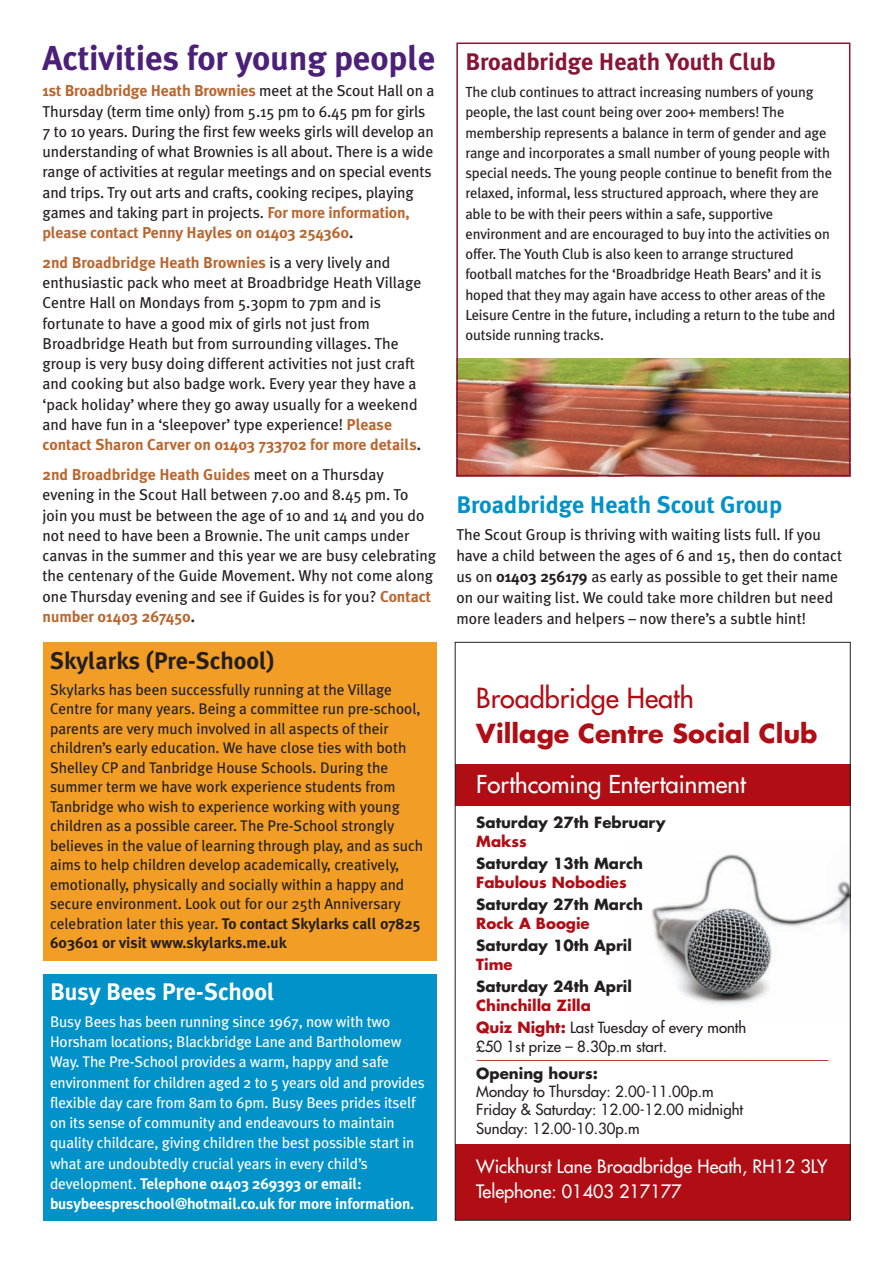
<style>
.page{position:relative;width:893px;height:1263px;background:#fff}
.page>*{position:absolute;margin:0;border:0;box-sizing:border-box;transform-origin:0 0}
.t1{font:700 34.5px "Meta Plus";color:#4c1f79}
.t2{font:27px "Futura";color:#b00d15}
.t3{font:700 25.5px "Futura";color:#b00d15}
.t4{font:700 24px "Meta Plus";color:#0092c8}
.t5{font:700 24px "Meta Plus";color:#881534}
.t6{font:24px "Futura";color:#fff}
.t7{font:700 24px "Meta Plus";color:#231f20}
.t8{font:700 24px "Meta Plus";color:#fff}
.t9{font:18px/25.5px "Futura";color:#fff}
.t10{font:15.75px/20.2px "Meta Plus";color:#231f20}
.t11{font:15.3px/19.5px "Meta Plus";color:#231f20}
.t12{font:15.3px/20.2px "Meta Plus";letter-spacing:-.01em;color:#fff}
.t13{font:15px/18.3px "Futura";color:#231f20}
.t14{font:700 15px "Futura";color:#231f20}
.t15{font:700 15px/22.6px "Futura";color:#b00d15}
.t16{font:14.7px/20.2px "Meta Plus";letter-spacing:-.01em;color:#231f20}
.s1{font-weight:700;color:#b96730}
.s2{font-weight:700}
.s3{font-weight:400;color:#231f20}
</style>
<div class="page">
<div style="left:43px;top:974px;width:393px;height:246px;background:#0092c8"></div>
<div style="left:43px;top:642px;width:393px;height:319px;background:#f29d26"></div>
<img style="left:459px;top:358px;width:388px;height:115px">
<div style="left:456px;top:43px;width:394px;height:433px;border:2px solid #881534"></div>
<img style="left:651px;top:854px;width:197px;height:151px">
<div style="left:455px;top:764px;width:395px;height:42px;background:#b00d15"></div>
<div style="left:455px;top:1144px;width:395px;height:76px;background:#b00d15"></div>
<svg style="left:476px;top:1060px;width:354px;height:1px"></svg>
<h1 class="t1" style="left:43px;top:38px;width:394px">Activities for young people</h1>
<p class="t10" style="left:43px;top:81px;width:394px"><span class="s1">1st Broadbridge Heath Brownies</span> meet at the Scout Hall on a Thursday (term time only) from 5.15 pm to 6.45 pm for girls 7 to 10 years. During the first few weeks girls will develop an understanding of what Brownies is all about. There is a wide range of activities at regular meetings and on special events and trips. Try out arts and crafts, cooking recipes, playing games and taking part in projects. <span class="s1">For more information, please contact Penny Hayles on 01403 254360</span><span class="s2">.</span></p>
<p class="t10" style="left:43px;top:252px;width:380px"><span class="s1">2nd Broadbridge Heath Brownies</span> is a very lively and enthusiastic pack who meet at Broadbridge Heath Village Centre Hall on Mondays from 5.30pm to 7pm and is fortunate to have a good mix of girls not just from Broadbridge Heath but from surrounding villages. The group is very busy doing different activities not just craft and cooking but also badge work. Every year they have a ‘pack holiday’ where they go away usually for a weekend and have fun in a ‘sleepover’ type experience! <span class="s1">Please contact Sharon Carver on 01403 733702 for more details</span><span class="s2">.</span></p>
<p class="t10" style="left:43px;top:464px;width:395px"><span class="s1">2nd Broadbridge Heath Guides</span> meet on a Thursday evening in the Scout Hall between 7.00 and 8.45 pm. To join you must be between the age of 10 and 14 and you do not need to have been a Brownie. The unit camps under canvas in the summer and this year we are busy celebrating the centenary of the Guide Movement. Why not come along one Thursday evening and see if Guides is for you? <span class="s1">Contact number 01403 267450</span><span class="s2">.</span></p>
<h3 class="t7" style="left:50px;top:646px;width:226px">Skylarks (Pre-School)</h3>
<p class="t11" style="left:50px;top:680px;width:375px">Skylarks has been successfully running at the Village Centre for many years. Being a committee run pre-school, parents are very much involved in all aspects of their children’s early education. We have close ties with both Shelley CP and Tanbridge House Schools. During the summer term we have work experience students from Tanbridge who wish to experience working with young children as a possible career. The Pre-School strongly believes in the value of learning through play, and as such aims to help children develop academically, creatively, emotionally, physically and socially within a happy and secure environment. Look out for our 25th Anniversary celebration later this year. <span class="s2">To contact Skylarks call 07825<br>603601 or visit www.skylarks.me.uk</span></p>
<h3 class="t8" style="left:50px;top:978px;width:226px">Busy Bees Pre-School</h3>
<p class="t12" style="left:50px;top:1011px;width:376px">Busy Bees has been running since 1967, now with two Horsham locations; Blackbridge Lane and Bartholomew Way. The Pre-School provides a warm, happy and safe environment for children aged 2 to 5 years old and provides flexible day care from 8am to 6pm. Busy Bees prides itself on its sense of community and endeavours to maintain quality childcare, giving children the best possible start in what are undoubtedly crucial years in every child’s development. <span class="s2">Telephone 01403 269393 or email: busybeespreschool@hotmail.co.uk for more information.</span></p>
<h3 class="t5" style="left:465px;top:48px;width:312px">Broadbridge Heath Youth Club</h3>
<p class="t16" style="left:465px;top:82px;width:372px">The club continues to attract increasing numbers of young people, the last count being over 200+ members! The membership represents a balance in term of gender and age range and incorporates a small number of young people with special needs. The young people continue to benefit from the relaxed, informal, less structured approach, where they are able to be with their peers within a safe, supportive environment and are encouraged to buy into the activities on offer. The Youth Club is also keen to arrange structured football matches for the ‘Broadbridge Heath Bears’ and it is hoped that they may again have access to other areas of the Leisure Centre in the future, including a return to the tube and outside running tracks.</p>
<h3 class="t4" style="left:456px;top:491px;width:327px">Broadbridge Heath Scout Group</h3>
<p class="t10" style="left:456px;top:524px;width:387px;line-height:21px">The Scout Group is thriving with waiting lists full. If you have a child between the ages of 6 and 15, then do contact us on <span class="s2">01403 256179</span> as early as possible to get their name on our waiting list. We could take more children but need more leaders and helpers – now there’s a subtle hint!</p>
<h2 class="t2" style="left:476px;top:685px;width:219px">Broadbridge Heath</h2>
<h3 class="t3" style="left:476px;top:721px;width:343px">Village Centre Social Club</h3>
<h3 class="t6" style="left:476px;top:772px;width:271px">Forthcoming Entertainment</h3>
<p class="t14" style="left:476px;top:816px;width:191px">Saturday 27th February</p>
<p class="t15" style="left:476px;top:831px;width:52px">Makss</p>
<p class="t14" style="left:476px;top:857px;width:168px">Saturday 13th March</p>
<p class="t15" style="left:476px;top:872px;width:152px">Fabulous Nobodies</p>
<p class="t14" style="left:476px;top:898px;width:168px">Saturday 27th March</p>
<p class="t15" style="left:476px;top:913px;width:115px">Rock A Boogie</p>
<p class="t14" style="left:476px;top:939px;width:157px">Saturday 10th April</p>
<p class="t15" style="left:476px;top:954px;width:38px">Time</p>
<p class="t14" style="left:476px;top:980px;width:157px">Saturday 24th April</p>
<p class="t15" style="left:476px;top:995px;width:272px">Chinchilla Zilla<br>Quiz Night: <span class="s3">Last Tuesday of every month</span></p>
<p class="t13" style="left:476px;top:1038px;width:192px">£50 1st prize – 8.30p.m start.</p>
<p class="t14" style="left:476px;top:1066px;width:123px">Opening hours:</p>
<p class="t13" style="left:476px;top:1083px;width:268px">Monday to Thursday: 2.00-11.00p.m<br>Friday &amp; Saturday: 12.00-12.00 midnight<br>Sunday: 12.00-10.30p.m</p>
<p class="t9" style="left:476px;top:1154px;width:353px">Wickhurst Lane Broadbridge Heath, RH12 3LY<br>Telephone: 01403 217177</p>
</div>
